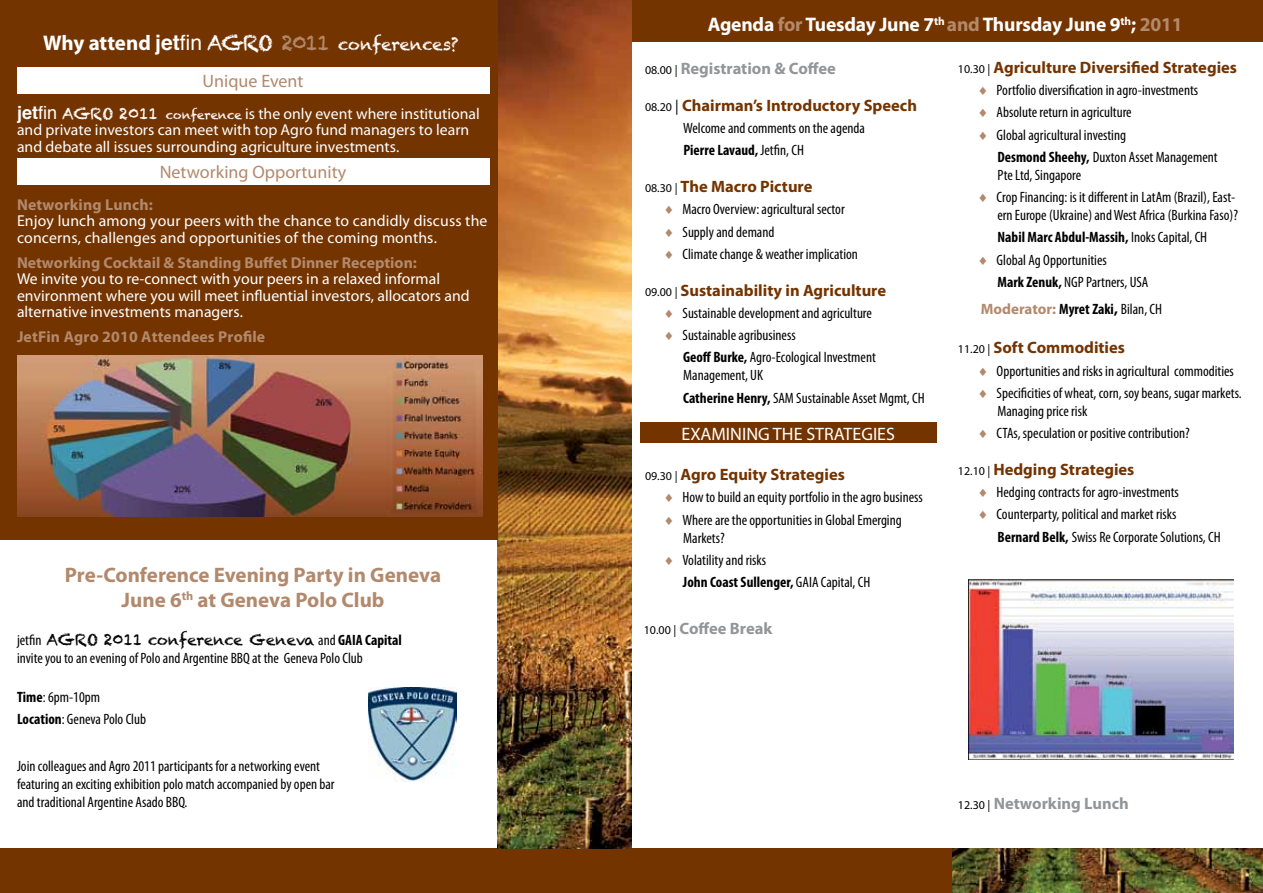
<style>
.page{position:relative;width:1263px;height:893px;background:#fff}
.page>*{position:absolute;margin:0;border:0;box-sizing:border-box;transform-origin:0 0}
.t1{font:700 21px/25.2px "Myriad Pro";color:#b2896d;text-align:center}
.t2{font:700 19.65px "Myriad Pro";letter-spacing:-.01em;color:#fff}
.t3{font:18px "Myriad Pro";color:#b2896d}
.t4{font:18px "Myriad Pro";color:#fff}
.t5{font:16.65px "Chalkduster";color:#fff}
.t6{font:700 16.5px "Myriad Pro";color:#743400}
.t7{font:700 16.5px "Myriad Pro";color:#939598}
.t8{font:15.75px/16.5px "Myriad Pro";color:#fff}
.t9{font:700 15.75px "Myriad Pro";color:#b2896d}
.t10{font:condensed 15px/22.2px "Myriad Pro";color:#000}
.t11{font:700 condensed 15px "Myriad Pro";color:#000}
.t12{font:15px "Chalkduster";color:#000}
.t13{font:700 15px "Myriad Pro";color:#b2896d}
.s1{font-family:"Myriad Pro";font-weight:700;font-size:21.15px}
.s2{font-family:"Helvetica";font-weight:700;font-size:21.15px}
.s3{font-family:"Helvetica";font-size:21.15px}
.s4{font-size:21px}
.s5{font-size:21px;color:#b2896d}
.s6{font-family:"Helvetica";font-weight:700;font-size:18.15px}
.s7{font-family:"Helvetica";font-size:18.15px}
.s8{font-family:"Chalkduster"}
.s9{font-family:"Chalkduster";font-size:12px}
.s10{font-family:"Myriad Pro";font-stretch:condensed}
.s11{font-size:15.75px}
.s12{font-family:"Myriad Pro";font-weight:700;font-stretch:condensed}
.s13{font-weight:700}
.s14{color:#b2896d}
.s15{font-weight:400;font-size:12px;color:#000}
.s16{font-weight:400;font-size:15px;color:#000}
.s17{font-weight:400}
.s18{font-stretch:condensed;color:#000}
.s19{color:#000}
.s20{font-weight:400;font-stretch:condensed;color:#000}
</style>
<div class="page">
<div style="left:607px;top:0;width:656px;height:41px;background:#743400"></div>
<div style="left:0;top:848px;width:1263px;height:45px;background:#743400"></div>
<img style="left:497px;top:0;width:134px;height:848px">
<div style="left:640px;top:423px;width:296px;height:20px;background:#743400"></div>
<img style="left:969px;top:580px;width:264px;height:180px">
<div style="left:0;top:0;width:498px;height:539px;background:#743400"></div>
<div style="left:17px;top:67px;width:472px;height:27px;background:#fff"></div>
<div style="left:17px;top:158px;width:472px;height:27px;background:#fff"></div>
<img style="left:952px;top:848px;width:311px;height:45px">
<img style="left:17px;top:356px;width:466px;height:160px">
<img style="left:369px;top:687px;width:87px;height:94px">
<p class="t5" style="left:43px;top:34px;width:417px"><span class="s1">Why attend</span> <span class="s2">jet</span><span class="s3">fin</span> <span class="s4">AGRO</span> <span class="s5">2011</span> conferences?</p>
<p class="t3" style="left:203px;top:70px;width:102px">Unique Event</p>
<p class="t8" style="left:17px;top:105px;width:464px"><span class="s6">jet</span><span class="s7">fin</span> <span class="s8">AGRO 2011</span> <span class="s9">conference</span> is the only event where institutional and private investors can meet with top Agro fund managers to learn and debate all issues surrounding agriculture investments.</p>
<p class="t3" style="left:160px;top:161px;width:188px">Networking Opportunity</p>
<p class="t9" style="left:17px;top:194px;width:137px">Networking Lunch:</p>
<p class="t8" style="left:17px;top:212px;width:472px">Enjoy lunch among your peers with the chance to candidly discuss the concerns, challenges and opportunities of the coming months.</p>
<p class="t9" style="left:17px;top:252px;width:401px">Networking Cocktail &amp; Standing Buffet Dinner Reception:</p>
<p class="t8" style="left:17px;top:270px;width:454px">We invite you to re-connect with your peers in a relaxed informal environment where you will meet influential investors, allocators and alternative investments managers.</p>
<p class="t9" style="left:17px;top:327px;width:250px">JetFin Agro 2010 Attendees Profile</p>
<h1 class="t1" style="left:65px;top:561px;width:378px">Pre-Conference Evening Party in Geneva<br>June 6<sup>th</sup> at Geneva Polo Club</h1>
<p class="t12" style="left:17px;top:631px;width:386px"><span class="s10">jetfin</span> <span class="s11">AGRO 2011</span> conference Geneva <span class="s10">and</span> <span class="s12">GAIA Capital</span></p>
<p class="t10" style="left:17px;top:647px;width:347px">invite you to an evening of Polo and Argentine BBQ at the Geneva Polo Club</p>
<p class="t10" style="left:17px;top:686px;width:131px"><span class="s13">Time</span>: 6pm-10pm<br><span class="s13">Location</span>: Geneva Polo Club</p>
<p class="t10" style="left:17px;top:757px;width:319px;line-height:18px">Join colleagues and Agro 2011 participants for a networking event featuring an exciting exhibition polo match accompanied by open bar and traditional Argentine Asado BBQ.</p>
<h2 class="t2" style="left:708px;top:12px;width:476px">Agenda <span class="s14">for</span> Tuesday June 7<sup>th</sup> <span class="s14">and</span> Thursday June 9<sup>th</sup>; <span class="s14">2011</span></h2>
<p class="t7" style="left:645px;top:58px;width:192px"><span class="s15">08.00 |</span> Registration &amp; Coffee</p>
<p class="t6" style="left:645px;top:94px;width:274px"><span class="s15">08.20</span> <span class="s16">|</span> Chairman’s Introductory Speech</p>
<p class="t10" style="left:683px;top:117px;width:183px">Welcome and comments on the agenda<br><span class="s13">Pierre Lavaud,</span> Jetfin, CH</p>
<p class="t6" style="left:645px;top:176px;width:169px"><span class="s15">08.30 |</span> The Macro Picture</p>
<p class="t10" style="left:664px;top:198px;width:195px"><span class="s14">♦</span> Macro Overview: agricultural sector<br><span class="s14">♦</span> Supply and demand<br><span class="s14">♦</span> Climate change &amp; weather implication</p>
<p class="t6" style="left:645px;top:279px;width:243px"><span class="s15">09.00 |</span> Sustainability in Agriculture</p>
<p class="t10" style="left:664px;top:302px;width:209px"><span class="s14">♦</span> Sustainable development and agriculture <span class="s14">♦</span> Sustainable agribusiness</p>
<p class="t10" style="left:683px;top:348px;width:194px;line-height:18px"><span class="s13">Geoff Burke,</span> Agro-Ecological Investment<br>Management, UK</p>
<p class="t10" style="left:683px;top:386px;width:243px"><span class="s13">Catherine Henry,</span> SAM Sustainable Asset Mgmt, CH</p>
<p class="t4" style="left:681px;top:423px;width:215px">EXAMINING THE STRATEGIES</p>
<p class="t6" style="left:645px;top:464px;width:201px"><span class="s15">09.30 |</span> Agro Equity Strategies</p>
<p class="t10" style="left:664px;top:486px;width:260px"><span class="s14">♦</span> How to build an equity portfolio in the agro business <span class="s14">♦</span> Where are the opportunities in Global Emerging</p>
<p class="t10" style="left:683px;top:526px;width:43px">Markets?</p>
<p class="t10" style="left:664px;top:549px;width:103px"><span class="s14">♦</span> Volatility and risks</p>
<p class="t11" style="left:683px;top:573px;width:189px">John Coast Sullenger, <span class="s17">GAIA Capital, CH</span></p>
<p class="t7" style="left:644px;top:618px;width:130px"><span class="s15">10.00 |</span> Coffee Break</p>
<p class="t6" style="left:958px;top:56px;width:281px"><span class="s15">10.30 |</span> Agriculture Diversified Strategies</p>
<p class="t10" style="left:978px;top:79px;width:221px"><span class="s14">♦</span> Portfolio diversification in agro-investments <span class="s14">♦</span> Absolute return in agriculture<br><span class="s14">♦</span> Global agricultural investing</p>
<p class="t10" style="left:997px;top:148px;width:222px;line-height:18px"><span class="s13">Desmond Sheehy,</span> Duxton Asset Management<br>Pte Ltd, Singapore</p>
<p class="t10" style="left:978px;top:188px;width:261px;line-height:18px;text-align:right"><span class="s14">♦</span> Crop Financing: is it different in LatAm (Brazil), East&shy;ern Europe (Ukraine) and West Africa (Burkina Faso)?</p>
<p class="t11" style="left:997px;top:228px;width:211px">Nabil Marc Abdul-Massih, <span class="s17">Inoks Capital, CH</span></p>
<p class="t10" style="left:978px;top:248px;width:130px"><span class="s14">♦</span> Global Ag Opportunities</p>
<p class="t10" style="left:997px;top:271px;width:152px"><span class="s13">Mark Zenuk,</span> NGP Partners, USA</p>
<p class="t13" style="left:981px;top:299px;width:183px">Moderator: <span class="s18">Myret Zaki</span><span class="s19">,</span> <span class="s20">Bilan, CH</span></p>
<p class="t6" style="left:958px;top:337px;width:169px"><span class="s15">11.20 |</span> Soft Commodities</p>
<p class="t10" style="left:978px;top:359px;width:265px"><span class="s14">♦</span> Opportunities and risks in agricultural commodities <span class="s14">♦</span> Specificities of wheat, corn, soy beans, sugar markets.</p>
<p class="t10" style="left:978px;top:400px;width:213px;text-indent:19px">Managing price risk<br><span class="s14">♦</span> CTAs, speculation or positive contribution?</p>
<p class="t6" style="left:958px;top:459px;width:178px"><span class="s15">12.10 |</span> Hedging Strategies</p>
<p class="t10" style="left:978px;top:481px;width:202px"><span class="s14">♦</span> Hedging contracts for agro-investments</p>
<p class="t10" style="left:978px;top:503px;width:199px"><span class="s14">♦</span> Counterparty, political and market risks</p>
<p class="t10" style="left:997px;top:525px;width:225px"><span class="s13">Bernard Belk,</span> Swiss Re Corporate Solutions, CH</p>
<p class="t7" style="left:958px;top:793px;width:172px"><span class="s15">12.30 |</span> Networking Lunch</p>
</div>
